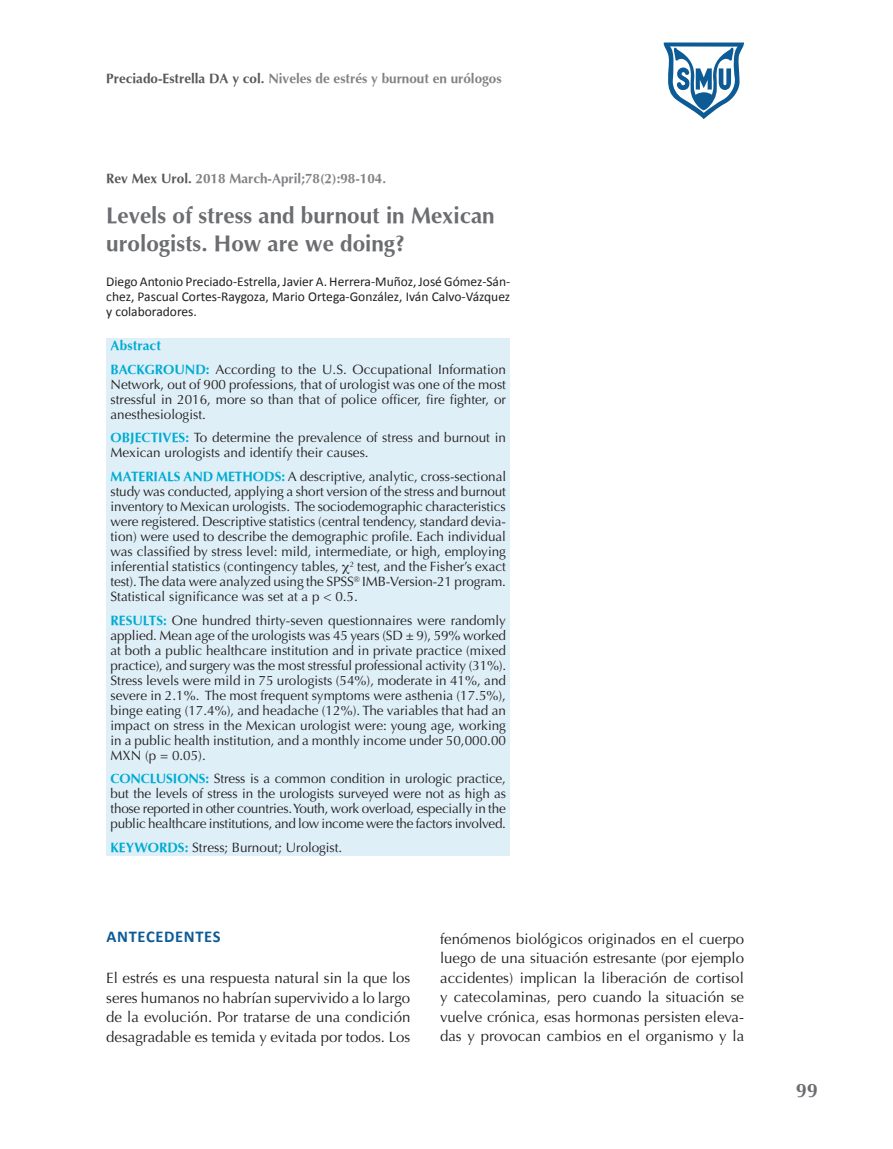
<style>
.page{position:relative;width:893px;height:1149px;background:#fff}
.page>*{position:absolute;margin:0;border:0;box-sizing:border-box;transform-origin:0 0}
.Título_INGLES{font:700 22.5px/28.5px "Optima";color:#6c6d70}
.t1{font:700 19.5px "Optima";color:#6c6d70}
.Título_1{font:700 16.5px "Calibri";letter-spacing:.04em;color:#0d5b96}
.Texto{font:15px/19.5px "Optima";color:#231f20;text-align:justify}
.Resumen_INGLES{font:13.5px/15px "Optima";color:#231f20;text-align:justify}
.Autores{font:13.5px/15px "Calibri";color:#231f20;text-align:justify}
.Rev_Mex_Urol_INGLES{font:700 13.5px "Optima";color:#808285}
.Resumen_TITULO{font:700 13.5px "Optima";letter-spacing:.01em;color:#00abd2}
.s1{color:#57585a}
.s2{font-weight:700;color:#00abd2}
</style>
<div class="page">
<div style="left:106px;top:338px;width:404px;height:517px;background:#deeff7"></div>
<svg style="left:663px;top:42px;width:81px;height:77px"></svg>
<p class="Rev_Mex_Urol_INGLES" style="left:106px;top:71px;width:397px"><span class="s1">Preciado-Estrella DA y col.</span> Niveles de estrés y burnout en urólogos</p>
<p class="Rev_Mex_Urol_INGLES" style="left:106px;top:170px;width:281px"><span class="s1">Rev Mex Urol.</span> 2018 March-April;78(2):98-104.</p>
<p class="Título_INGLES" style="left:106px;top:201px;width:390px">Levels of stress and burnout in Mexican urologists. How are we doing?</p>
<p class="Autores" style="left:106px;top:273px;width:405px">Diego Antonio Preciado-Estrella, Javier A. Herrera-Muñoz, José Gómez-Sán&shy;chez, Pascual Cortes-Raygoza, Mario Ortega-González, Iván Calvo-Vázquez y colaboradores.</p>
<p class="Resumen_TITULO" style="left:111px;top:338px;width:52px">Abstract</p>
<p class="Resumen_INGLES" style="left:111px;top:362px;width:397px"><span class="s2">BACKGROUND:</span> According to the U.S. Occupational Information Network, out of 900 professions, that of urologist was one of the most stressful in 2016, more so than that of police officer, fire fighter, or anesthesiologist.</p>
<p class="Resumen_INGLES" style="left:111px;top:430px;width:397px"><span class="s2">OBJECTIVES:</span> To determine the prevalence of stress and burnout in<br>Mexican urologists and identify their causes.</p>
<p class="Resumen_INGLES" style="left:111px;top:469px;width:397px"><span class="s2">MATERIALS AND METHODS:</span> A descriptive, analytic, cross-sectional study was conducted, applying a short version of the stress and burnout inventory to Mexican urologists. The sociodemographic characteristics were registered. Descriptive statistics (central tendency, standard devia&shy;tion) were used to describe the demographic profile. Each individual was classified by stress level: mild, intermediate, or high, employing inferential statistics (contingency tables, <sup>2</sup> test, and the Fisher’s exact test). The data were analyzed using the SPSS<sup>®</sup> IMB-Version-21 program.<br>Statistical significance was set at a p &lt; 0.5.</p>
<p class="Resumen_INGLES" style="left:111px;top:612px;width:397px"><span class="s2">RESULTS:</span> One hundred thirty-seven questionnaires were randomly applied. Mean age of the urologists was 45 years (SD ± 9), 59% worked at both a public healthcare institution and in private practice (mixed practice), and surgery was the most stressful professional activity (31%).<br>Stress levels were mild in 75 urologists (54%), moderate in 41%, and severe in 2.1%. The most frequent symptoms were asthenia (17.5%), binge eating (17.4%), and headache (12%). The variables that had an impact on stress in the Mexican urologist were: young age, working in a public health institution, and a monthly income under 50,000.00<br>MXN (p = 0.05).</p>
<p class="Resumen_INGLES" style="left:111px;top:771px;width:397px"><span class="s2">CONCLUSIONS:</span> Stress is a common condition in urologic practice, but the levels of stress in the urologists surveyed were not as high as those reported in other countries. Youth, work overload, especially in the public healthcare institutions, and low income were the factors involved.</p>
<p class="Resumen_INGLES" style="left:111px;top:839px;width:233px"><span class="s2">KEYWORDS:</span> Stress; Burnout; Urologist.</p>
<p class="Título_1" style="left:107px;top:925px;width:115px">ANTECEDENTES</p>
<p class="Texto" style="left:106px;top:968px;width:306px">El estrés es una respuesta natural sin la que los seres humanos no habrían supervivido a lo largo de la evolución. Por tratarse de una condición desagradable es temida y evitada por todos. Los</p>
<p class="Texto" style="left:440px;top:928px;width:306px">fenómenos biológicos originados en el cuerpo luego de una situación estresante (por ejemplo accidentes) implican la liberación de cortisol y catecolaminas, pero cuando la situación se vuelve crónica, esas hormonas persisten eleva&shy;das y provocan cambios en el organismo y la</p>
<h2 class="t1" style="left:796px;top:1079px;width:23px">99</h2>
</div>
